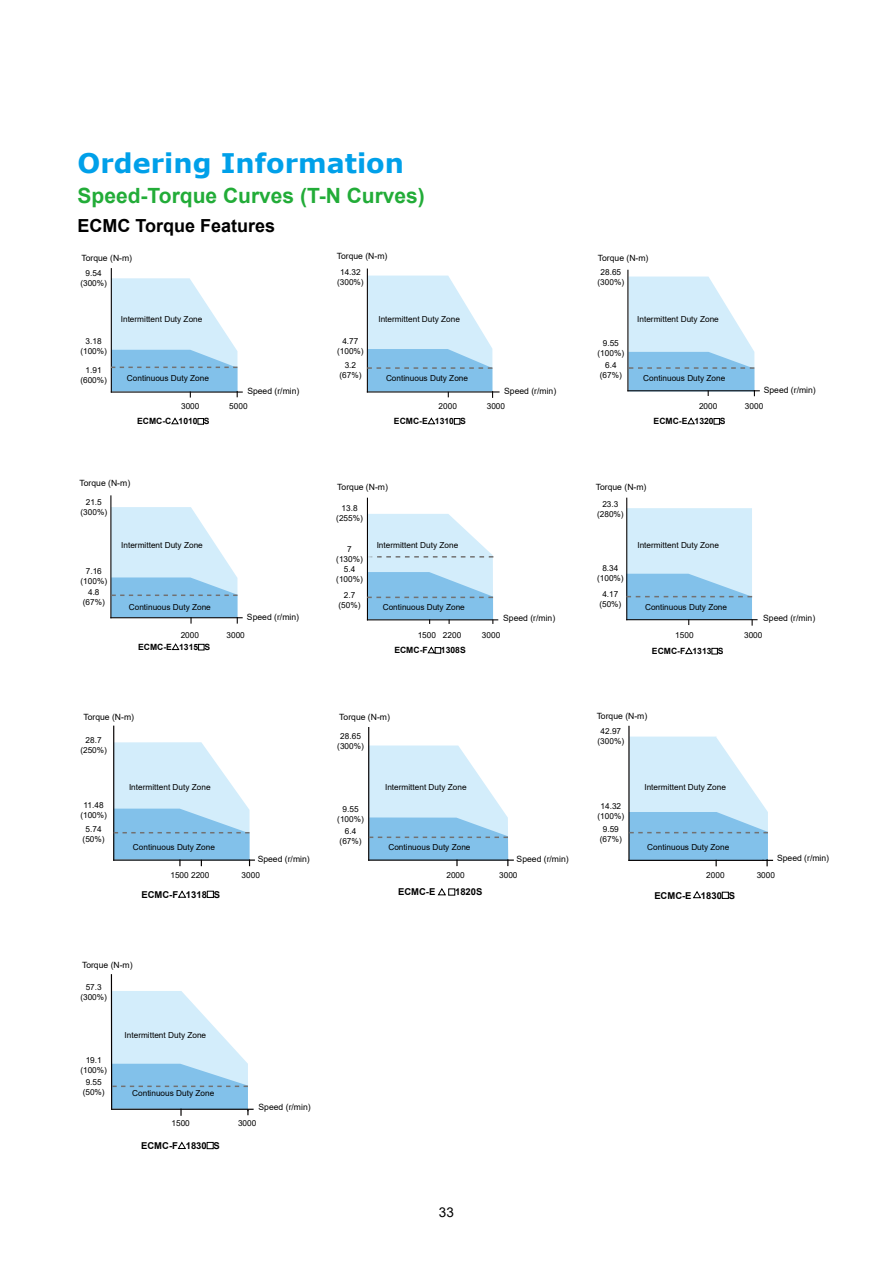
<style>
.page{position:relative;width:893px;height:1263px;background:#fff}
.page>*{position:absolute;margin:0;border:0;box-sizing:border-box;transform-origin:0 0}
.t1{font:700 27px "Verdana";color:#00a0e9}
.t2{font:700 21px "Arial";color:#22ac38}
.t3{font:700 18px "Arial";color:#000}
.t4{font:13.5px "Arial";color:#000}
.t5{font:700 9.45px "Arial";color:#000}
.t6{font:8.55px "Arial";color:#000}
.t7{font:700 8.55px "Arial";color:#000}
.t8{font:8.25px/9.9px "Arial";color:#000;text-align:center}
</style>
<div class="page">
<svg style="left:171px;top:417px;width:8px;height:7px"></svg>
<svg style="left:198px;top:418px;width:6px;height:6px"></svg>
<hr style="left:111px;top:391px;width:131px;height:2px;background:#040000">
<hr style="left:111px;top:269px;width:1px;height:123px;background:#040000">
<hr style="left:627px;top:270px;width:1px;height:121px;background:#040000">
<hr style="left:628px;top:390px;width:131px;height:1px;background:#040000">
<svg style="left:687px;top:417px;width:8px;height:7px"></svg>
<svg style="left:714px;top:418px;width:6px;height:6px"></svg>
<svg style="left:427px;top:417px;width:8px;height:7px"></svg>
<svg style="left:454px;top:418px;width:6px;height:6px"></svg>
<hr style="left:367px;top:391px;width:132px;height:1px;background:#040000">
<hr style="left:367px;top:269px;width:1px;height:123px;background:#040000">
<hr style="left:111px;top:617px;width:131px;height:1px;background:#040000">
<hr style="left:110px;top:496px;width:1px;height:122px;background:#040000">
<svg style="left:172px;top:643px;width:7px;height:7px"></svg>
<svg style="left:198px;top:644px;width:6px;height:6px"></svg>
<hr style="left:367px;top:619px;width:131px;height:1px;background:#040000">
<hr style="left:367px;top:498px;width:1px;height:122px;background:#040000">
<svg style="left:427px;top:646px;width:14px;height:7px"></svg>
<hr style="left:627px;top:619px;width:130px;height:1px;background:#040000">
<hr style="left:626px;top:498px;width:1px;height:122px;background:#040000">
<svg style="left:685px;top:647px;width:8px;height:7px"></svg>
<svg style="left:712px;top:648px;width:6px;height:6px"></svg>
<hr style="left:114px;top:859px;width:140px;height:2px;background:#040000">
<hr style="left:113px;top:726px;width:1px;height:134px;background:#040000">
<svg style="left:178px;top:890px;width:8px;height:8px"></svg>
<div style="left:207px;top:891px;width:7px;height:7px;border:1px solid #000"></div>
<hr style="left:369px;top:859px;width:144px;height:2px;background:#040000">
<hr style="left:368px;top:727px;width:1px;height:133px;background:#040000">
<svg style="left:437px;top:888px;width:9px;height:8px"></svg>
<div style="left:448px;top:888px;width:7px;height:7px;border:1px solid #000"></div>
<hr style="left:628px;top:726px;width:2px;height:134px;background:#040000">
<svg style="left:693px;top:891px;width:8px;height:7px"></svg>
<div style="left:722px;top:892px;width:7px;height:7px;border:1px solid #000"></div>
<hr style="left:112px;top:1109px;width:141px;height:1px;background:#040000">
<hr style="left:111px;top:975px;width:1px;height:134px;background:#040000">
<svg style="left:177px;top:1141px;width:9px;height:8px"></svg>
<div style="left:207px;top:1142px;width:6px;height:7px;border:1px solid #000"></div>
<svg style="left:367px;top:276px;width:126px;height:121px;background:#b9daed"></svg>
<svg style="left:111px;top:278px;width:127px;height:119px"></svg>
<svg style="left:629px;top:277px;width:126px;height:119px;background:#bfdff3"></svg>
<svg style="left:111px;top:507px;width:127px;height:116px;background:#bddef2"></svg>
<svg style="left:626px;top:508px;width:127px;height:117px;background:#b6daf0"></svg>
<svg style="left:114px;top:742px;width:136px;height:123px;background:#b7daef"></svg>
<svg style="left:629px;top:736px;width:143px;height:130px"></svg>
<svg style="left:368px;top:745px;width:140px;height:120px;background:#b8d9ec"></svg>
<svg style="left:112px;top:991px;width:137px;height:124px"></svg>
<svg style="left:367px;top:514px;width:126px;height:109px;background:#b1d5eb"></svg>
<h1 class="t1" style="left:78px;top:144px;width:328px">Ordering Information</h1>
<h2 class="t2" style="left:78px;top:181px;width:349px">Speed-Torque Curves (T-N Curves)</h2>
<h3 class="t3" style="left:78px;top:213px;width:199px">ECMC Torque Features</h3>
<p class="t6" style="left:81px;top:252px;width:52px">Torque (N-m)</p>
<p class="t6" style="left:337px;top:250px;width:52px">Torque (N-m)</p>
<p class="t6" style="left:598px;top:252px;width:52px">Torque (N-m)</p>
<p class="t8" style="left:80px;top:268px;width:28px">9.54 (300%)</p>
<p class="t8" style="left:337px;top:267px;width:28px">14.32 (300%)</p>
<p class="t8" style="left:598px;top:267px;width:28px">28.65 (300%)</p>
<p class="t8" style="left:121px;top:315px;width:83px">Intermittent Duty Zone</p>
<p class="t8" style="left:378px;top:315px;width:83px">Intermittent Duty Zone</p>
<p class="t8" style="left:637px;top:315px;width:83px">Intermittent Duty Zone</p>
<p class="t8" style="left:80px;top:336px;width:28px">3.18 (100%)</p>
<p class="t8" style="left:80px;top:365px;width:28px">1.91 (600%)</p>
<p class="t8" style="left:127px;top:373px;width:84px">Continuous Duty Zone</p>
<p class="t6" style="left:247px;top:385px;width:54px">Speed (r/min)</p>
<p class="t8" style="left:337px;top:336px;width:28px">4.77 (100%)</p>
<p class="t8" style="left:339px;top:360px;width:24px">3.2 (67%)</p>
<p class="t8" style="left:386px;top:373px;width:84px">Continuous Duty Zone</p>
<p class="t6" style="left:504px;top:385px;width:54px">Speed (r/min)</p>
<p class="t8" style="left:598px;top:338px;width:28px">9.55 (100%)</p>
<p class="t8" style="left:600px;top:360px;width:24px">6.4 (67%)</p>
<p class="t8" style="left:643px;top:373px;width:84px">Continuous Duty Zone</p>
<p class="t6" style="left:764px;top:384px;width:54px">Speed (r/min)</p>
<p class="t8" style="left:181px;top:401px;width:20px">3000</p>
<p class="t8" style="left:229px;top:401px;width:20px">5000</p>
<p class="t8" style="left:439px;top:401px;width:20px">2000</p>
<p class="t8" style="left:487px;top:401px;width:20px">3000</p>
<p class="t8" style="left:699px;top:401px;width:20px">2000</p>
<p class="t8" style="left:745px;top:401px;width:20px">3000</p>
<p class="t7" style="left:137px;top:415px;width:74px">ECMC-C 1010 S</p>
<p class="t7" style="left:654px;top:415px;width:73px">ECMC-E 1320 S</p>
<p class="t7" style="left:394px;top:415px;width:73px">ECMC-E 1310 S</p>
<p class="t6" style="left:80px;top:477px;width:52px">Torque (N-m)</p>
<p class="t6" style="left:337px;top:481px;width:52px">Torque (N-m)</p>
<p class="t6" style="left:596px;top:481px;width:52px">Torque (N-m)</p>
<p class="t8" style="left:81px;top:497px;width:28px">21.5 (300%)</p>
<p class="t8" style="left:81px;top:566px;width:28px">7.16 (100%)</p>
<p class="t8" style="left:83px;top:587px;width:24px">4.8 (67%)</p>
<p class="t8" style="left:121px;top:540px;width:83px">Intermittent Duty Zone</p>
<p class="t8" style="left:129px;top:602px;width:84px">Continuous Duty Zone</p>
<p class="t8" style="left:336px;top:503px;width:28px">13.8 (255%)</p>
<p class="t8" style="left:336px;top:544px;width:28px">7 (130%)<br>5.4 (100%)</p>
<p class="t8" style="left:339px;top:590px;width:24px">2.7 (50%)</p>
<p class="t8" style="left:377px;top:540px;width:83px">Intermittent Duty Zone</p>
<p class="t8" style="left:383px;top:602px;width:84px">Continuous Duty Zone</p>
<p class="t8" style="left:597px;top:499px;width:28px">23.3 (280%)</p>
<p class="t8" style="left:597px;top:563px;width:28px">8.34 (100%)</p>
<p class="t8" style="left:599px;top:589px;width:24px">4.17 (50%)</p>
<p class="t8" style="left:637px;top:540px;width:83px">Intermittent Duty Zone</p>
<p class="t8" style="left:645px;top:602px;width:84px">Continuous Duty Zone</p>
<p class="t6" style="left:247px;top:611px;width:54px">Speed (r/min)</p>
<p class="t6" style="left:503px;top:612px;width:54px">Speed (r/min)</p>
<p class="t6" style="left:763px;top:612px;width:54px">Speed (r/min)</p>
<p class="t8" style="left:181px;top:630px;width:20px">2000</p>
<p class="t8" style="left:227px;top:630px;width:20px">3000</p>
<p class="t8" style="left:418px;top:630px;width:45px">1500 2200</p>
<p class="t8" style="left:482px;top:630px;width:20px">3000</p>
<p class="t8" style="left:675px;top:630px;width:20px">1500</p>
<p class="t8" style="left:744px;top:630px;width:20px">3000</p>
<p class="t7" style="left:138px;top:641px;width:73px">ECMC-E 1315 S</p>
<p class="t7" style="left:394px;top:644px;width:35px">ECMC-F</p>
<p class="t7" style="left:441px;top:644px;width:26px">1308S</p>
<p class="t7" style="left:652px;top:645px;width:73px">ECMC-F 1313 S</p>
<p class="t6" style="left:83px;top:711px;width:52px">Torque (N-m)</p>
<p class="t6" style="left:339px;top:711px;width:52px">Torque (N-m)</p>
<p class="t6" style="left:597px;top:710px;width:52px">Torque (N-m)</p>
<p class="t8" style="left:80px;top:735px;width:28px">28.7 (250%)</p>
<p class="t8" style="left:337px;top:731px;width:28px">28.65 (300%)</p>
<p class="t8" style="left:598px;top:726px;width:28px">42.97 (300%)</p>
<p class="t8" style="left:129px;top:782px;width:83px">Intermittent Duty Zone</p>
<p class="t8" style="left:385px;top:782px;width:83px">Intermittent Duty Zone</p>
<p class="t8" style="left:644px;top:782px;width:83px">Intermittent Duty Zone</p>
<p class="t8" style="left:80px;top:800px;width:28px">11.48 (100%)</p>
<p class="t8" style="left:83px;top:824px;width:24px">5.74 (50%)</p>
<p class="t8" style="left:133px;top:842px;width:84px">Continuous Duty Zone</p>
<p class="t8" style="left:337px;top:804px;width:28px">9.55 (100%)</p>
<p class="t8" style="left:340px;top:826px;width:24px">6.4 (67%)</p>
<p class="t8" style="left:388px;top:842px;width:84px">Continuous Duty Zone</p>
<p class="t8" style="left:598px;top:801px;width:28px">14.32 (100%)</p>
<p class="t8" style="left:600px;top:824px;width:24px">9.59 (67%)</p>
<p class="t8" style="left:647px;top:842px;width:84px">Continuous Duty Zone</p>
<p class="t6" style="left:258px;top:853px;width:54px">Speed (r/min)</p>
<p class="t6" style="left:517px;top:853px;width:54px">Speed (r/min)</p>
<p class="t6" style="left:777px;top:852px;width:54px">Speed (r/min)</p>
<p class="t8" style="left:170px;top:870px;width:40px">1500 2200</p>
<p class="t8" style="left:242px;top:870px;width:20px">3000</p>
<p class="t8" style="left:446px;top:870px;width:20px">2000</p>
<p class="t8" style="left:499px;top:870px;width:20px">3000</p>
<p class="t8" style="left:706px;top:870px;width:20px">2000</p>
<p class="t8" style="left:757px;top:870px;width:20px">3000</p>
<p class="t5" style="left:141px;top:888px;width:80px">ECMC-F 1318 S</p>
<p class="t5" style="left:398px;top:885px;width:39px">ECMC-E</p>
<p class="t5" style="left:455px;top:885px;width:29px">1820S</p>
<p class="t5" style="left:654px;top:889px;width:82px">ECMC-E 1830 S</p>
<p class="t6" style="left:82px;top:959px;width:52px">Torque (N-m)</p>
<p class="t8" style="left:80px;top:982px;width:28px">57.3 (300%)</p>
<p class="t8" style="left:80px;top:1055px;width:28px">19.1 (100%)</p>
<p class="t8" style="left:83px;top:1077px;width:24px">9.55 (50%)</p>
<p class="t8" style="left:125px;top:1030px;width:83px">Intermittent Duty Zone</p>
<p class="t8" style="left:132px;top:1088px;width:84px">Continuous Duty Zone</p>
<p class="t6" style="left:259px;top:1101px;width:54px">Speed (r/min)</p>
<p class="t8" style="left:172px;top:1118px;width:20px">1500</p>
<p class="t8" style="left:238px;top:1118px;width:20px">3000</p>
<p class="t5" style="left:141px;top:1139px;width:80px">ECMC-F 1830 S</p>
<h3 class="t4" style="left:439px;top:1203px;width:17px">33</h3>
</div>
